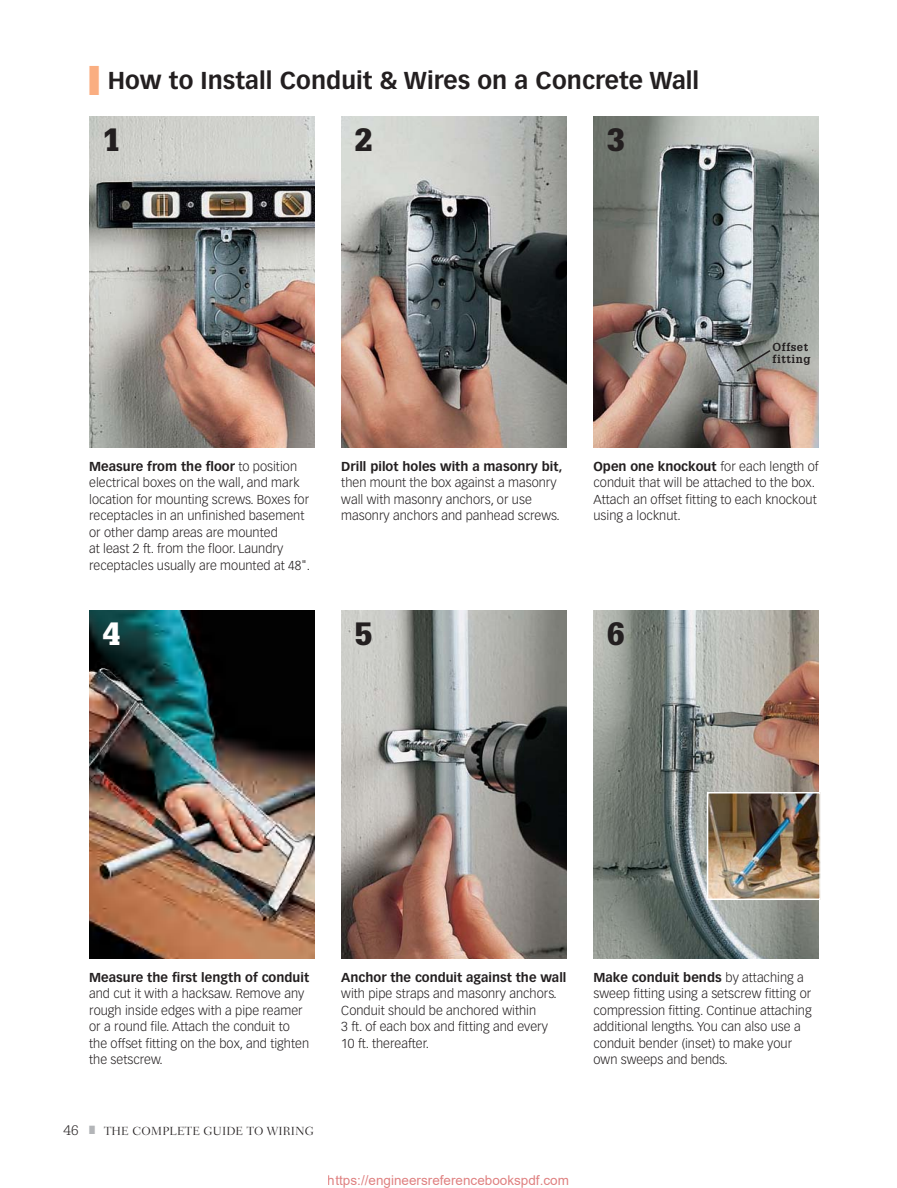
<style>
.page{position:relative;width:897px;height:1188px;background:#fff}
.page>*{position:absolute;margin:0;border:0;box-sizing:border-box;transform-origin:0 0}
.t1{font:42px "Zapf Dingbats Std";color:#faae81;scale:.32 1}
.t2{font:900 31.5px "Glypha LT Std";color:#231f20}
.t3{font:900 31.5px "Glypha LT Std";color:#fff}
.t4{font:700 24px "Vectora LT Std";color:#231f20}
.t5{font:13.5px "Arial";color:rgb(191 0 0/.5)}
.t6{font:300 12.75px/16.5px "Vectora LT Std";letter-spacing:.005em;color:#231f20}
.t7{font:700 12.75px "Vectora LT Std";letter-spacing:.005em;color:#231f20}
.t8{font:300 12px "Fairfield LT Std";letter-spacing:.01em;color:#231f20}
.t9{font:700 11.25px/12px "Glypha LT Std";letter-spacing:.045em;color:#231f20}
.s1{font-weight:700}
.s2{font-family:"Glypha LT Std";font-size:13.5px}
.s3{color:#b3b5b8}
</style>
<div class="page">
<img style="left:89px;top:117px;width:225px;height:331px">
<img style="left:341px;top:117px;width:225px;height:331px">
<img style="left:89px;top:611px;width:225px;height:347px">
<img style="left:341px;top:611px;width:225px;height:347px">
<img style="left:593px;top:117px;width:225px;height:331px">
<img style="left:593px;top:611px;width:225px;height:347px">
<svg style="left:734px;top:349px;width:38px;height:24px"></svg>
<img style="left:709px;top:795px;width:108px;height:102px">
<div style="left:706px;top:792px;width:114px;height:108px;border:2px solid #fff"></div>
<h1 class="t1" style="left:89px;top:56px;width:33px">■</h1>
<h3 class="t4" style="left:108px;top:69px;width:593px">How to Install Conduit &amp; Wires on a Concrete Wall</h3>
<h2 class="t2" style="left:103px;top:121px;width:19px">1</h2>
<h2 class="t2" style="left:355px;top:121px;width:19px">2</h2>
<h2 class="t2" style="left:607px;top:121px;width:19px">3</h2>
<p class="t9" style="left:772px;top:343px;width:39px">Offset fitting</p>
<p class="t6" style="left:89px;top:459px;width:222px"><span class="s1">Measure from the floor</span> to position electrical boxes on the wall, and mark location for mounting screws. Boxes for receptacles in an unfinished basement or other damp areas are mounted<br>at least 2 ft. from the floor. Laundry receptacles usually are mounted at 48".</p>
<h2 class="t3" style="left:103px;top:615px;width:19px">4</h2>
<p class="t7" style="left:341px;top:460px;width:222px">Drill pilot holes with a masonry bit,</p>
<p class="t6" style="left:341px;top:475px;width:220px">then mount the box against a masonry wall with masonry anchors, or use masonry anchors and panhead screws.</p>
<p class="t6" style="left:593px;top:459px;width:226px"><span class="s1">Open one knockout</span> for each length of conduit that will be attached to the box.<br>Attach an offset fitting to each knockout using a locknut.</p>
<h2 class="t2" style="left:355px;top:615px;width:19px">5</h2>
<h2 class="t2" style="left:607px;top:615px;width:19px">6</h2>
<p class="t7" style="left:89px;top:971px;width:221px">Measure the first length of conduit</p>
<p class="t6" style="left:89px;top:986px;width:221px">and cut it with a hacksaw. Remove any rough inside edges with a pipe reamer or a round file. Attach the conduit to the offset fitting on the box, and tighten the setscrew.</p>
<p class="t7" style="left:341px;top:971px;width:226px">Anchor the conduit against the wall</p>
<p class="t6" style="left:341px;top:986px;width:217px">with pipe straps and masonry anchors.<br>Conduit should be anchored within<br>3 ft. of each box and fitting and every<br>10 ft. thereafter.</p>
<p class="t8" style="left:64px;top:1125px;width:252px"><span class="s2">46</span> <span class="s3">■</span> THE COMPLETE GUIDE TO WIRING</p>
<p class="t5" style="left:328px;top:1171px;width:242px">https://engineersreferencebookspdf.com</p>
<p class="t6" style="left:593px;top:970px;width:220px"><span class="s1">Make conduit bends</span> by attaching a sweep fitting using a set screw fitting or compression fitting. Continue attaching additional lengths. You can also use a conduit bender (inset) to make your own sweeps and bends.</p>
</div>
